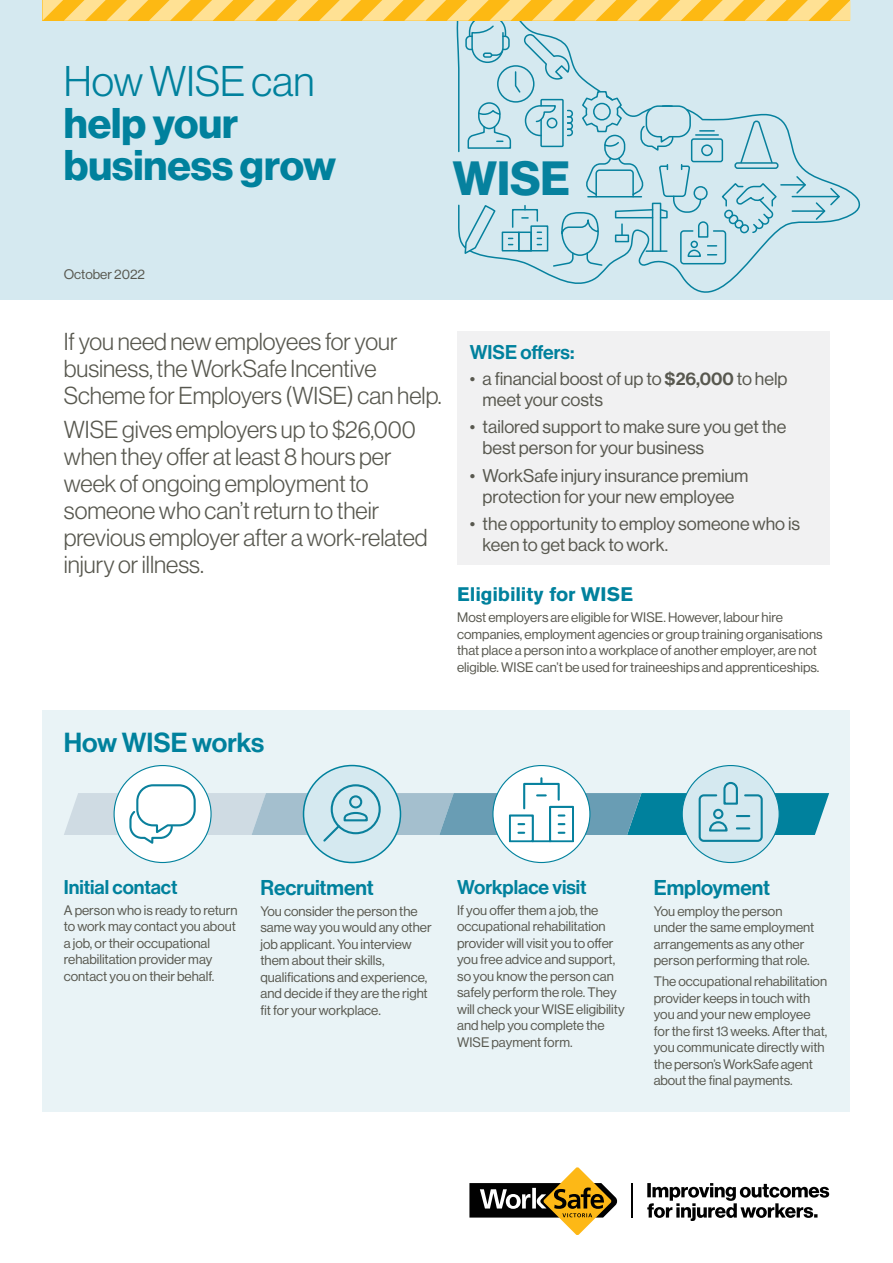
<style>
.page{position:relative;width:893px;height:1263px;background:#fff}
.page>*{position:absolute;margin:0;border:0;box-sizing:border-box;transform-origin:0 0}
.t1{font:46.95px "N Haas Grotesk DS Pro 75 Bd";color:#06819e}
.HEADING_1{font:42px/42px "N Haas Grotesk DS Pro 75 Bd";color:#00819d}
.HEADING_2{font:27px "N Haas Grotesk DS Pro 65 Md";color:#00819d}
.PULL_OUT___LARGE{font:24px/27px "N Haas Grotesk DS Pro 45 Lt";color:#58584f}
.P_-_BODY_COPY_1012_5{font:21px "N Haas Grotesk DS Pro 65 Md";color:#00819d}
.H1_-_WW_BLUE{font:19.5px "N Haas Grotesk DS Pro 65 Md";color:#00819d}
.H1_-_WW_BLUE-2{font:700 19.5px "Akzidenz Grotesk BE";letter-spacing:-.005em;color:#00819d}
.t2{font:18px/21px "N Haas Grotesk DS Pro 55 Rg";color:#58584f}
.P_-_BODY_COPY_1012_5-2{font:13.5px/16.5px "N Haas Grotesk DS Pro 55 Rg";color:#58584f}
.s1{font-family:"N Haas Grotesk DS Pro 45 Lt"}
.s2{font-family:"N Haas Grotesk DS Pro 65 Md"}
</style>
<div class="page">
<div style="left:0;top:0;width:893px;height:300px;background:#d5e9f0"></div>
<svg style="left:534px;top:191px;width:326px;height:102px"></svg>
<svg style="left:43px;top:0;width:807px;height:268px"></svg>
<div style="left:43px;top:710px;width:807px;height:402px;background:#e9f3f6"></div>
<div style="left:457px;top:332px;width:372px;height:233px;background:#f1f1f2"></div>
<div style="left:682px;top:765px;width:97px;height:97px;background:#d5e9f0;border-radius:50%"></div>
<div style="left:493px;top:765px;width:97px;height:97px;background:#fff;border-radius:50%"></div>
<div style="left:304px;top:765px;width:96px;height:97px;background:#d5e9f0;border-radius:50%"></div>
<div style="left:114px;top:765px;width:97px;height:97px;background:#fff;border-radius:50%"></div>
<svg style="left:64px;top:778px;width:765px;height:67px"></svg>
<hr style="left:631px;top:1183px;width:2px;height:34px;background:#010101">
<svg style="left:469px;top:1167px;width:149px;height:68px"></svg>
<svg style="left:647px;top:1183px;width:182px;height:38px"></svg>
<p class="HEADING_1" style="left:64px;top:61px;width:274px"><span class="s1">How WISE can </span>help your business grow</p>
<p class="t1" style="left:453px;top:151px;width:119px">WISE</p>
<p class="P_-_BODY_COPY_1012_5-2" style="left:64px;top:266px;width:83px">October 2022</p>
<p class="PULL_OUT___LARGE" style="left:64px;top:328px;width:379px">If you need new employees for your business, the WorkSafe Incentive<br>Scheme for Employers (WISE) can help.</p>
<p class="PULL_OUT___LARGE" style="left:64px;top:416px;width:365px">WISE gives employers up to $26,000 when they offer at least 8 hours per week of ongoing employment to someone who can’t return to their previous employer after a work-related injury or illness.</p>
<p class="H1_-_WW_BLUE" style="left:470px;top:341px;width:106px">WISE offers:</p>
<p class="t2" style="left:483px;top:368px;width:306px;text-indent:-13px">• a financial boost of up to <span class="s2">$26,000</span> to help meet your costs</p>
<p class="t2" style="left:483px;top:416px;width:305px;text-indent:-13px">• tailored support to make sure you get the best person for your business</p>
<p class="t2" style="left:470px;top:465px;width:280px;text-align:center">• WorkSafe injury insurance premium protection for your new employee</p>
<p class="t2" style="left:483px;top:513px;width:319px;text-indent:-13px">• the opportunity to employ someone who is keen to get back to work.</p>
<p class="H1_-_WW_BLUE-2" style="left:457px;top:583px;width:177px">Eligibility for WISE</p>
<p class="P_-_BODY_COPY_1012_5-2" style="left:457px;top:609px;width:367px">Most employers are eligible for WISE. However, labour hire companies, employment agencies or group training organisations that place a person into a workplace of another employer, are not eligible. WISE can’t be used for traineeships and apprenticeships.</p>
<p class="HEADING_2" style="left:64px;top:727px;width:202px">How WISE works</p>
<p class="H1_-_WW_BLUE" style="left:64px;top:876px;width:115px">Initial contact</p>
<p class="P_-_BODY_COPY_1012_5-2" style="left:64px;top:902px;width:175px">A person who is ready to return to work may contact you about a job, or their occupational rehabilitation provider may contact you on their behalf.</p>
<p class="P_-_BODY_COPY_1012_5" style="left:260px;top:875px;width:115px">Recruitment</p>
<p class="P_-_BODY_COPY_1012_5-2" style="left:260px;top:903px;width:173px">You consider the person the same way you would any other job applicant. You interview them about their skills, qualifications and experience, and decide if they are the right fit for your workplace.</p>
<p class="H1_-_WW_BLUE" style="left:457px;top:876px;width:131px">Workplace visit</p>
<p class="P_-_BODY_COPY_1012_5-2" style="left:457px;top:902px;width:169px">If you offer them a job, the occupational rehabilitation provider will visit you to offer you free advice and support, so you know the person can safely perform the role. They will check your WISE eligibility and help you complete the<br>WISE payment form.</p>
<p class="P_-_BODY_COPY_1012_5" style="left:654px;top:875px;width:118px">Employment</p>
<p class="P_-_BODY_COPY_1012_5-2" style="left:654px;top:903px;width:162px">You employ the person under the same employment arrangements as any other person performing that role.</p>
<p class="P_-_BODY_COPY_1012_5-2" style="left:654px;top:973px;width:175px">The occupational rehabilitation provider keeps in touch with you and your new employee for the first 13 weeks. After that, you communicate directly with the person’s WorkSafe agent about the final payments.</p>
</div>
